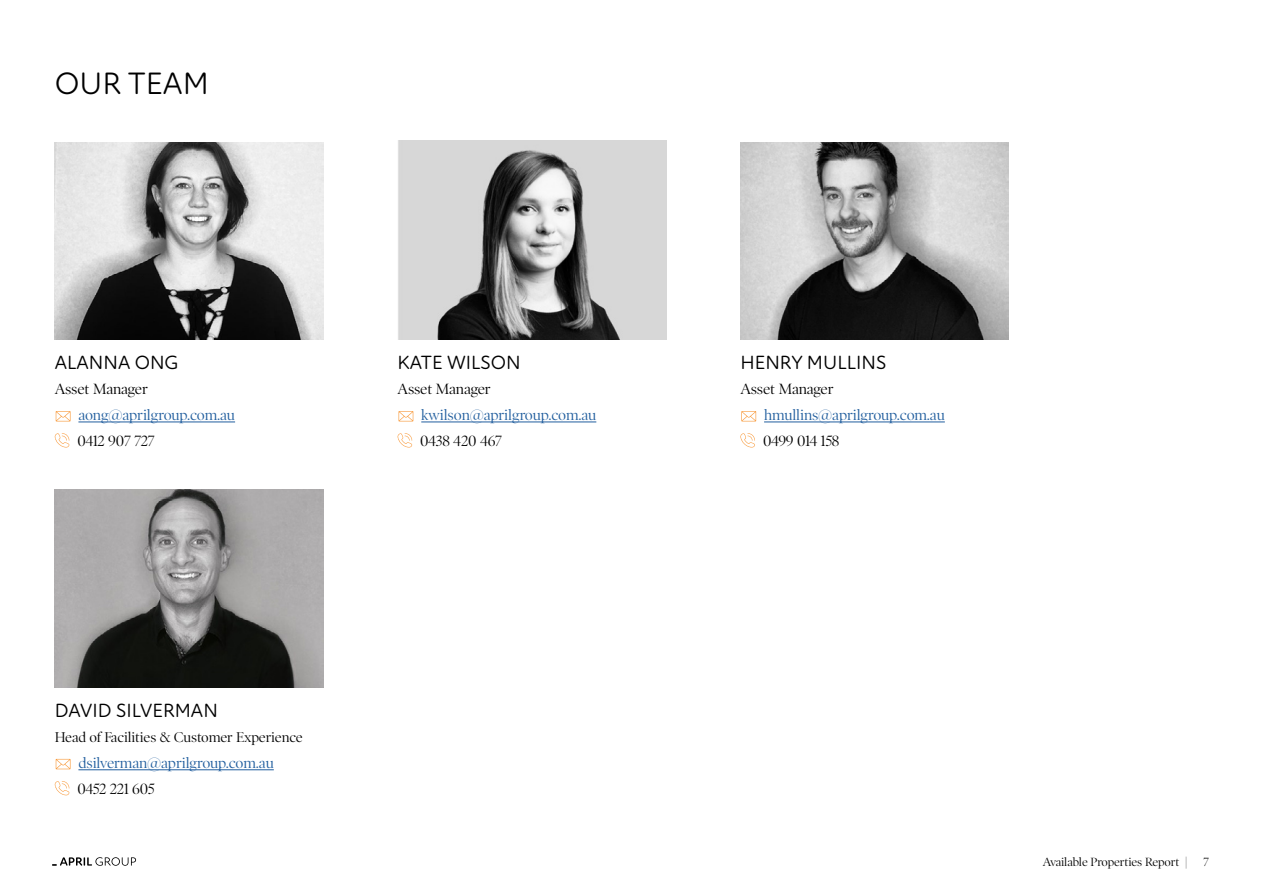
<style>
.page{position:relative;width:1263px;height:893px;background:#fff}
.page>*{position:absolute;margin:0;border:0;box-sizing:border-box;transform-origin:0 0}
.t1{font:31.5px "New Atten Round";color:#000}
.t2{font:19.5px "New Atten Round";color:#000}
.t3{font:15px "Poynter OS Disp";letter-spacing:-.01em;color:#215e9e}
.t4{font:15px "Poynter OS Disp";letter-spacing:-.01em;color:#000}
.t5{font:14.25px "Poynter OS Disp";letter-spacing:-.01em;color:#000}
.t6{font:12px "Poynter OS Disp";letter-spacing:-.01em;color:#000}
</style>
<div class="page">
<svg style="left:53px;top:857px;width:83px;height:9px"></svg>
<img style="left:55px;top:142px;width:268px;height:198px">
<img style="left:740px;top:142px;width:269px;height:198px">
<img style="left:55px;top:490px;width:268px;height:198px">
<hr style="left:78px;top:422px;width:157px;height:1px;background:#215e9e">
<hr style="left:421px;top:422px;width:175px;height:1px;background:#215e9e">
<hr style="left:764px;top:422px;width:181px;height:1px;background:#215e9e">
<hr style="left:78px;top:769px;width:196px;height:1px;background:#215e9e">
<svg style="left:56px;top:411px;width:15px;height:10px"></svg>
<svg style="left:398px;top:411px;width:15px;height:10px"></svg>
<svg style="left:741px;top:411px;width:15px;height:10px"></svg>
<svg style="left:56px;top:759px;width:15px;height:10px"></svg>
<svg style="left:55px;top:433px;width:14px;height:14px"></svg>
<svg style="left:398px;top:433px;width:14px;height:14px"></svg>
<svg style="left:740px;top:433px;width:15px;height:14px"></svg>
<svg style="left:55px;top:781px;width:14px;height:14px"></svg>
<img style="left:398px;top:141px;width:268px;height:199px">
<h1 class="t1" style="left:55px;top:65px;width:156px">OUR TEAM</h1>
<h2 class="t2" style="left:55px;top:351px;width:125px">ALANNA ONG</h2>
<h2 class="t2" style="left:398px;top:351px;width:125px">KATE WILSON</h2>
<h2 class="t2" style="left:740px;top:351px;width:147px">HENRY MULLINS</h2>
<p class="t4" style="left:55px;top:380px;width:95px">Asset Manager</p>
<p class="t4" style="left:398px;top:380px;width:95px">Asset Manager</p>
<p class="t4" style="left:740px;top:380px;width:95px">Asset Manager</p>
<p class="t3" style="left:78px;top:406px;width:158px">aong@aprilgroup.com.au</p>
<p class="t3" style="left:421px;top:406px;width:177px">kwilson@aprilgroup.com.au</p>
<p class="t3" style="left:764px;top:406px;width:182px">hmullins@aprilgroup.com.au</p>
<p class="t4" style="left:77px;top:433px;width:79px">0412 907 727</p>
<p class="t4" style="left:420px;top:433px;width:83px">0438 420 467</p>
<p class="t4" style="left:763px;top:433px;width:78px">0499 014 158</p>
<h2 class="t2" style="left:55px;top:699px;width:165px">DAVID SILVERMAN</h2>
<p class="t5" style="left:55px;top:729px;width:249px">Head of Facilities &amp; Customer Experience</p>
<p class="t3" style="left:78px;top:754px;width:197px">dsilverman@aprilgroup.com.au</p>
<p class="t4" style="left:77px;top:780px;width:79px">0452 221 605</p>
<p class="t6" style="left:1043px;top:855px;width:146px">Available Properties Report |</p>
<p class="t6" style="left:1203px;top:855px;width:7px">7</p>
</div>
